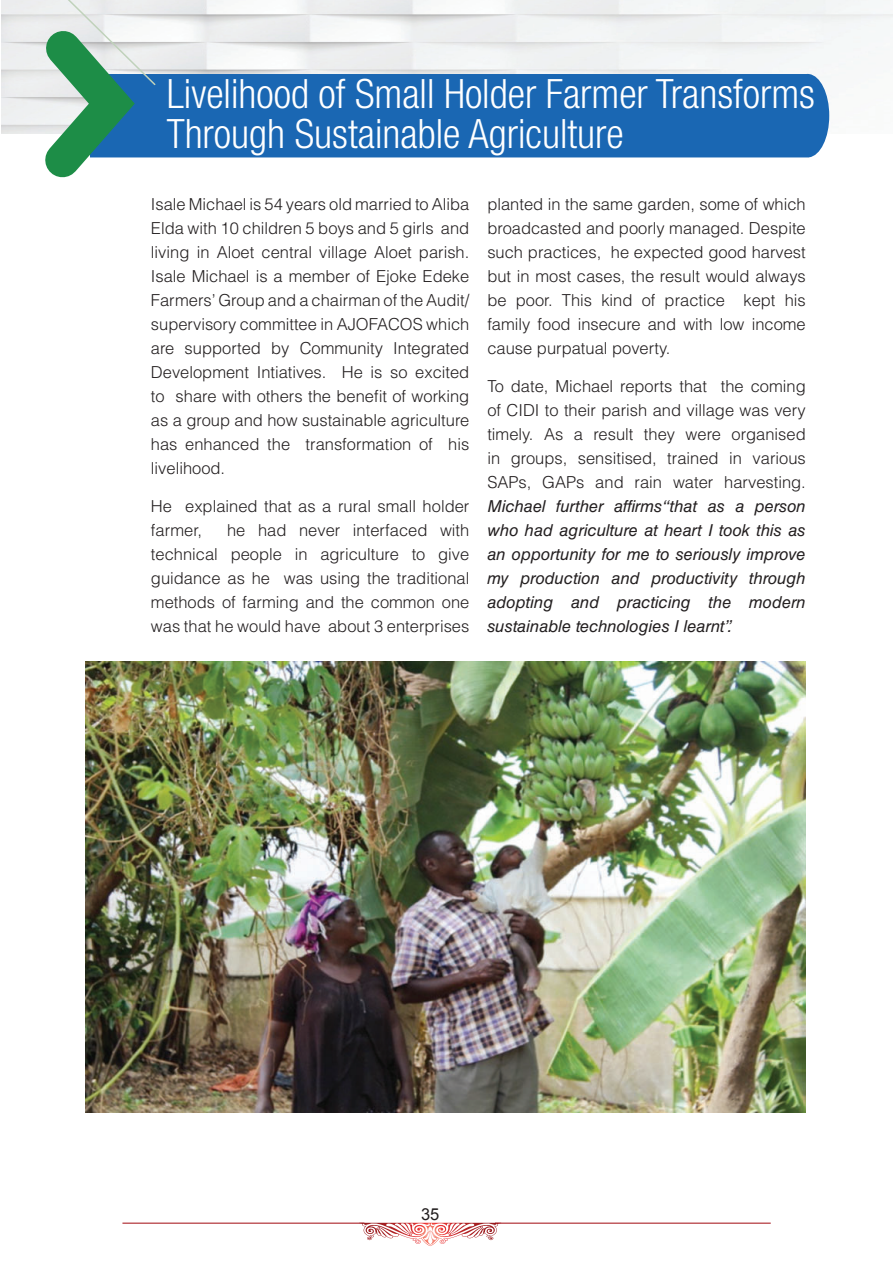
<style>
.page{position:relative;width:893px;height:1263px;background:#fff}
.page>*{position:absolute;margin:0;border:0;box-sizing:border-box;transform-origin:0 0}
.t1{font:300 condensed 40.5px/40.5px "Helvetica Neue LT Std";color:#fff}
.t2{font:300 16.5px/24px "Helvetica LT Std";color:#231f20;text-align:justify}
.t3{font:italic 16.5px/24px "Helvetica LT Std";color:#231f20;text-align:justify}
.t4{font:16.5px "Arial";color:#231f20}
</style>
<div class="page">
<div style="left:158px;top:74px;width:671px;height:83px;background:#1a67b3"></div>
<svg style="left:14px;top:0;width:144px;height:178px"></svg>
<img style="left:85px;top:661px;width:721px;height:451px">
<hr style="left:122px;top:1223px;width:242px;height:1px;background:#a1080f">
<svg style="left:359px;top:1223px;width:131px;height:23px"></svg>
<hr style="left:495px;top:1223px;width:276px;height:1px;background:#a1080f">
<h1 class="t1" style="left:167px;top:73px;width:650px">Livelihood of Small Holder Farmer Transforms<br>Through Sustainable Agriculture</h1>
<p class="t2" style="left:151px;top:192px;width:320px">Isale Michael is 54 years old married to Aliba Elda with 10 children 5 boys and 5 girls and living in Aloet central village Aloet parish.<br>Isale Michael is a member of Ejoke Edeke Farmers’ Group and a chairman of the Audit/ supervisory committee in AJOFACOS which are supported by Community Integrated Development Intiatives. He is so excited to share with others the benefit of working as a group and how sustainable agriculture has enhanced the transformation of his livelihood.</p>
<p class="t2" style="left:151px;top:493px;width:320px">He explained that as a rural small holder farmer,</p>
<p class="t2" style="left:151px;top:517px;width:320px;text-indent:76px">he had never interfaced with technical people in agriculture to give guidance as he was using the traditional methods of farming and the common one was that he would have about 3 enterprises</p>
<p class="t2" style="left:487px;top:192px;width:320px">planted in the same garden, some of which broadcasted and poorly managed. Despite such practices, he expected good harvest but in most cases, the result would always be poor. This kind of practice kept his family food insecure and with low income cause purpatual poverty.</p>
<p class="t2" style="left:487px;top:374px;width:320px">To date, Michael reports that the coming of CIDI to their parish and village was very timely. As a result they were organised in groups, sensitised, trained in various SAPs, GAPs and rain water harvesting.</p>
<p class="t3" style="left:487px;top:494px;width:320px">Michael further affirms“that as a person who had agriculture at heart I took this as an opportunity for me to seriously improve my production and productivity through adopting and practicing the modern sustainable technologies I learnt”.</p>
<p class="t4" style="left:421px;top:1204px;width:20px">35</p>
</div>
